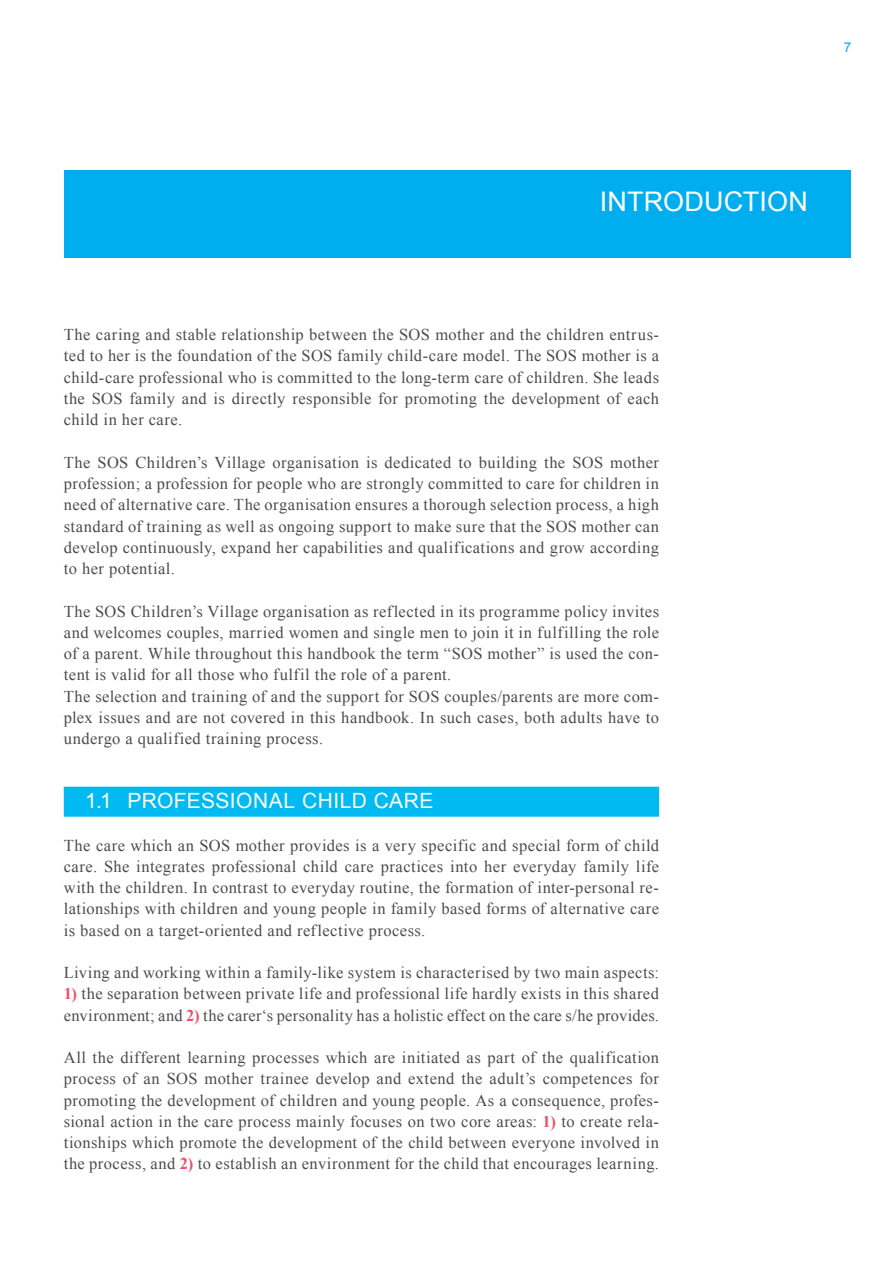
<style>
.page{position:relative;width:893px;height:1263px;background:#fff}
.page>*{position:absolute;margin:0;border:0;box-sizing:border-box;transform-origin:0 0}
.t1{font:27px "Arial";letter-spacing:.005em;color:#fff}
.t2{font:21px "Arial";letter-spacing:.025em;color:#fff}
.t3{font:16.5px/21.3px "Times New Roman";letter-spacing:.025em;color:#4b4c4d;text-align:justify}
.t4{font:13.5px "Arial";color:#00aeef}
.s1{font-weight:700;color:#ef4d69}
</style>
<div class="page">
<div style="left:64px;top:787px;width:595px;height:30px;background:#00baf1"></div>
<div style="left:64px;top:170px;width:786px;height:88px;background:#00aeef"></div>
<p class="t4" style="left:844px;top:39px;width:9px">7</p>
<h1 class="t1" style="left:600px;top:184px;width:209px">INTRODUCTION</h1>
<p class="t3" style="left:64px;top:324px;width:597px">The caring and stable relationship between the SOS mother and the children entrus&shy;ted to her is the foundation of the SOS family child-care model. The SOS mother is a child-care professional who is committed to the long-term care of children. She leads the SOS family and is directly responsible for promoting the development of each child in her care.</p>
<p class="t3" style="left:64px;top:451px;width:597px">The SOS Children’s Village organisation is dedicated to building the SOS mother profession; a profession for people who are strongly committed to care for children in need of alternative care. The organisation ensures a thorough selection process, a high standard of training as well as ongoing support to make sure that the SOS mother can develop continuously, expand her capabilities and qualifications and grow according to her potential.</p>
<p class="t3" style="left:64px;top:600px;width:597px;text-align:left">The SOS Children’s Village organisation as reflected in its programme policy invites and welcomes couples, married women and single men to join it in fulfilling the role of a parent. While throughout this handbook the term “SOS mother” is used the con&shy;tent is valid for all those who fulfil the role of a parent.<br>The selection and training of and the support for SOS couples/parents are more com&shy;plex issues and are not covered in this handbook. In such cases, both adults have to undergo a qualified training process.</p>
<p class="t2" style="left:85px;top:787px;width:350px">1.1 PROFESSIONAL CHILD CARE</p>
<p class="t3" style="left:64px;top:834px;width:597px">The care which an SOS mother provides is a very specific and special form of child care. She integrates professional child care practices into her everyday family life with the children. In contrast to everyday routine, the formation of inter-personal re&shy;lationships with children and young people in family based forms of alternative care is based on a target-oriented and reflective process.</p>
<p class="t3" style="left:64px;top:961px;width:597px">Living and working within a family-like system is characterised by two main aspects:</p>
<p class="t3" style="left:64px;top:983px;width:597px"><span class="s1">1)</span> the separation between private life and professional life hardly exists in this shared environment; and <span class="s1">2)</span> the carer‘s personality has a holistic effect on the care s/he provides.</p>
<p class="t3" style="left:64px;top:1047px;width:597px">All the different learning processes which are initiated as part of the qualification process of an SOS mother trainee develop and extend the adult’s competences for promoting the development of children and young people. As a consequence, profes&shy;sional action in the care process mainly focuses on two core areas: <span class="s1">1)</span> to create rela&shy;tionships which promote the development of the child between everyone involved in the process, and <span class="s1">2)</span> to establish an environment for the child that encourages learning.</p>
</div>
